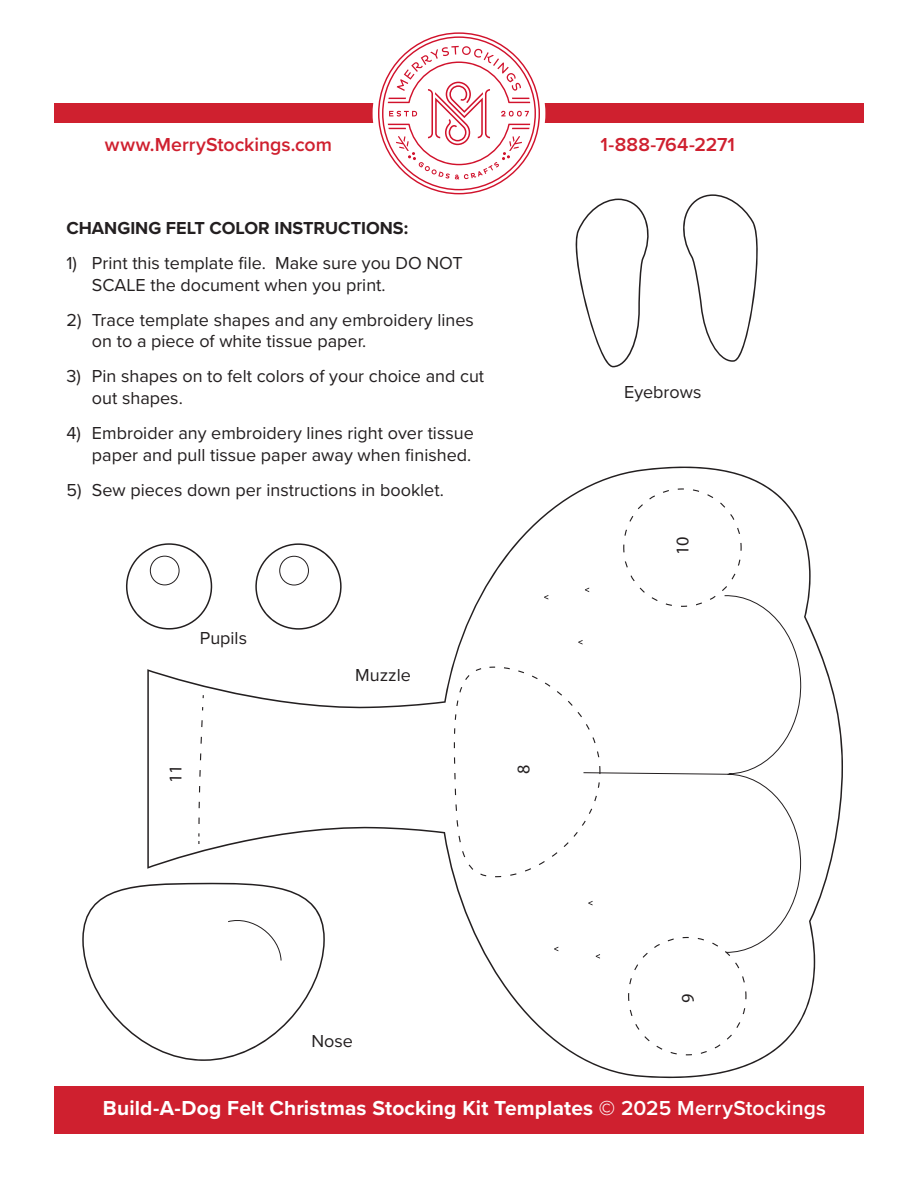
<style>
.page{position:relative;width:918px;height:1188px;background:#fff}
.page>*{position:absolute;margin:0;border:0;box-sizing:border-box;transform-origin:0 0}
.t1{font:700 21px "Proxima Nova";letter-spacing:.005em;color:#fff}
.t2{font:600 19.5px "Proxima Nova";color:#cf202f}
.t3{font:18px/21.6px "Proxima Nova";color:#231f20}
.t4{font:700 18px "Proxima Nova";color:#231f20}
.s1{font-weight:600}
</style>
<div class="page">
<div style="left:54px;top:104px;width:810px;height:19px;background:#cf202f"></div>
<div style="left:373px;top:27px;width:172px;height:173px;background:#fff;border-radius:50%"></div>
<svg style="left:378px;top:32px;width:162px;height:162px"></svg>
<div style="left:54px;top:1086px;width:810px;height:48px;background:#cf202f"></div>
<svg style="left:82px;top:884px;width:65px;height:161px"></svg>
<svg style="left:126px;top:549px;width:21px;height:75px"></svg>
<svg style="left:575px;top:199px;width:74px;height:168px"></svg>
<svg style="left:683px;top:194px;width:75px;height:168px"></svg>
<svg style="left:147px;top:466px;width:696px;height:613px"></svg>
<svg style="left:583px;top:595px;width:220px;height:358px"></svg>
<svg style="left:198px;top:706px;width:6px;height:139px"></svg>
<svg style="left:554px;top:947px;width:4px;height:4px"></svg>
<svg style="left:596px;top:954px;width:4px;height:5px"></svg>
<svg style="left:588px;top:901px;width:5px;height:4px"></svg>
<svg style="left:544px;top:595px;width:4px;height:5px"></svg>
<svg style="left:578px;top:640px;width:5px;height:5px"></svg>
<svg style="left:585px;top:588px;width:4px;height:4px"></svg>
<svg style="left:170px;top:768px;width:12px;height:13px"></svg>
<svg style="left:453px;top:666px;width:148px;height:212px"></svg>
<svg style="left:627px;top:936px;width:120px;height:120px"></svg>
<svg style="left:623px;top:488px;width:119px;height:119px"></svg>
<p class="t2" style="left:105px;top:130px;width:229px">www.MerryStockings.com</p>
<p class="t2" style="left:601px;top:130px;width:136px">1-888-764-2271</p>
<p class="t4" style="left:66px;top:215px;width:343px">CHANGING FELT COLOR INSTRUCTIONS:</p>
<p class="t3" style="left:92px;top:252px;width:372px;text-indent:-26px">1) Print this template file. Make sure you DO NOT<br>SCALE the document when you print.</p>
<p class="t3" style="left:92px;top:308px;width:384px;text-indent:-26px">2) Trace template shapes and any embroidery lines on to a piece of white tissue paper.</p>
<p class="t3" style="left:92px;top:365px;width:394px;text-indent:-26px">3) Pin shapes on to felt colors of your choice and cut out shapes.</p>
<p class="t3" style="left:66px;top:422px;width:409px;text-align:right">4) Embroider any embroidery lines right over tissue paper and pull tissue paper away when finished.</p>
<p class="t3" style="left:66px;top:478px;width:379px">5) Sew pieces down per instructions in booklet.</p>
<p class="t3" style="left:200px;top:626px;width:49px">Pupils</p>
<p class="t3" style="left:355px;top:663px;width:57px">Muzzle</p>
<p class="t3" style="left:624px;top:380px;width:79px">Eyebrows</p>
<p class="t3" style="left:311px;top:1029px;width:43px">Nose</p>
<p class="t1" style="left:103px;top:1093px;width:725px">Build-A-Dog Felt Christmas Stocking Kit Templates © <span class="s1">2025 MerryStockings</span></p>
</div>
